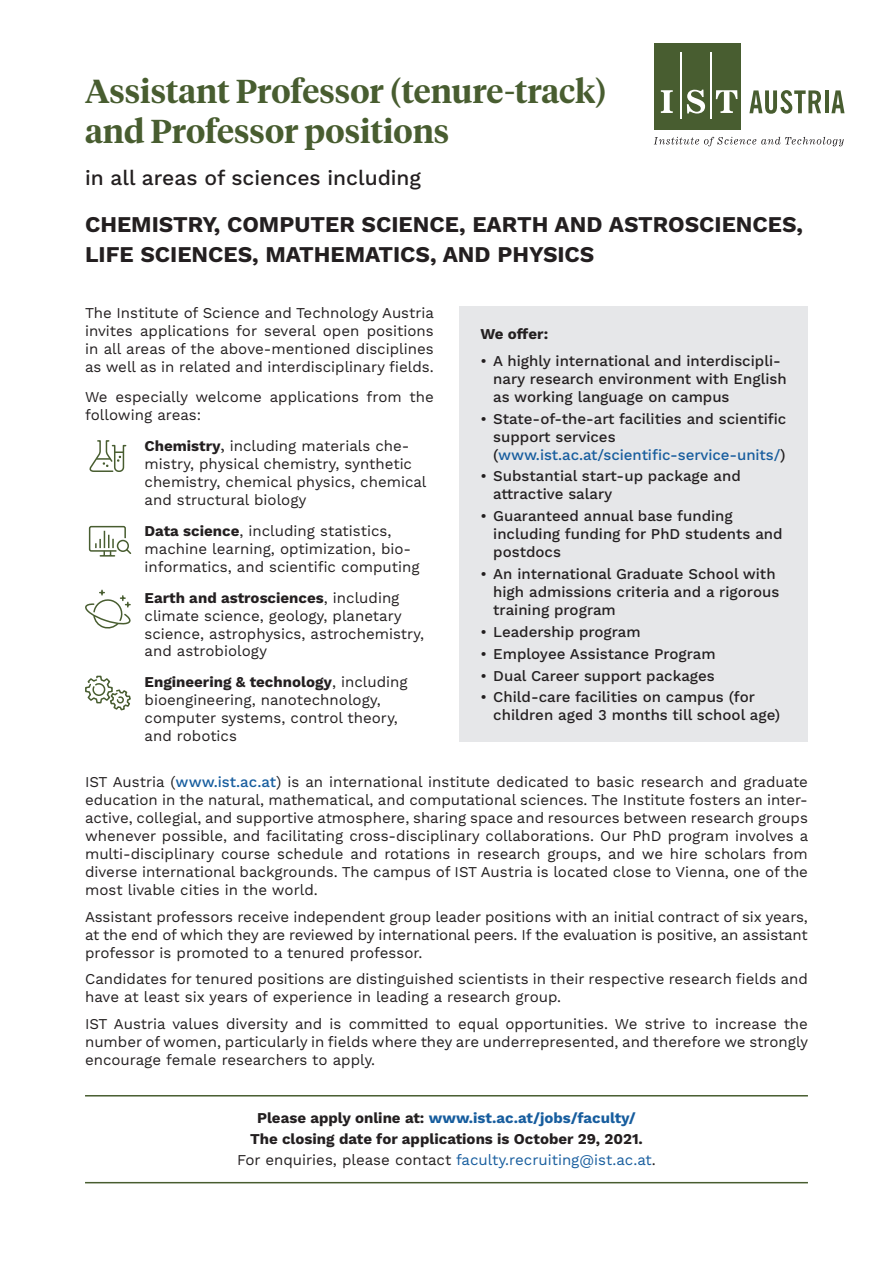
<style>
.page{position:relative;width:893px;height:1263px;background:#fff}
.page>*{position:absolute;margin:0;border:0;box-sizing:border-box;transform-origin:0 0}
.t1{font:600 33px/39.6px "Tiempos Headline";color:#485d30}
.t2{font:700 22.5px/30px "Work Sans";color:#231f20}
.t3{font:500 21px "Work Sans";color:#231f20}
.t4{font:15px/18px "Work Sans";color:#231f20}
.t5{font:500 15px/18px "Work Sans";color:#231f20}
.t6{font:700 15px/21px "Work Sans";color:#231f20;text-align:center}
.s1{font-weight:700}
.s2{font-family:"Minion Pro";font-weight:700}
.s3{color:#175d9e}
.s4{font-weight:500;color:#175d9e}
.s5{font-weight:400}
.s6{font-weight:400;color:#175d9e}
</style>
<div class="page">
<hr style="left:85px;top:1095px;width:723px;height:1px;background:#485d30">
<hr style="left:85px;top:1182px;width:723px;height:1px;background:#485d30">
<svg style="left:749px;top:90px;width:72px;height:24px"></svg>
<hr style="left:825px;top:90px;width:4px;height:23px;background:#485d30">
<svg style="left:831px;top:90px;width:13px;height:23px"></svg>
<div style="left:654px;top:43px;width:87px;height:87px;background:#485d30"></div>
<svg style="left:661px;top:90px;width:12px;height:23px"></svg>
<svg style="left:687px;top:90px;width:18px;height:24px"></svg>
<svg style="left:716px;top:90px;width:21px;height:23px"></svg>
<hr style="left:681px;top:52px;width:1px;height:67px;background:#fff">
<hr style="left:711px;top:52px;width:1px;height:67px;background:#fff">
<svg style="left:654px;top:137px;width:190px;height:9px"></svg>
<div style="left:459px;top:306px;width:349px;height:436px;background:#e6e7e9"></div>
<svg style="left:88px;top:525px;width:44px;height:32px"></svg>
<svg style="left:89px;top:440px;width:38px;height:32px"></svg>
<svg style="left:85px;top:675px;width:46px;height:36px"></svg>
<svg style="left:85px;top:589px;width:46px;height:40px"></svg>
<h1 class="t1" style="left:85px;top:70px;width:523px">Assistant Professor (tenure-track) and Professor positions</h1>
<h3 class="t3" style="left:85px;top:166px;width:338px">in all areas of sciences including</h3>
<h2 class="t2" style="left:85px;top:211px;width:720px">CHEMISTRY, COMPUTER SCIENCE, EARTH AND ASTROSCIENCES,<br>LIFE SCIENCES, MATHEMATICS, AND PHYSICS</h2>
<p class="t4" style="left:85px;top:304px;width:351px;text-align:justify">The Institute of Science and Technology Austria invites applications for several open positions in all areas of the above-mentioned disciplines as well as in related and interdisciplinary fields.</p>
<p class="t4" style="left:85px;top:389px;width:350px">We especially welcome applications from the following areas:</p>
<p class="t4" style="left:145px;top:438px;width:283px"><span class="s1">Chemistry</span><span class="s2">,</span> including materials che&shy;mistry, physical chemistry, synthetic chemistry, chemical physics, chemical and structural biology</p>
<p class="t4" style="left:145px;top:522px;width:277px"><span class="s1">Data science</span>, including statistics, machine learning, optimization, bio&shy;informatics, and scientific computing</p>
<p class="t4" style="left:145px;top:589px;width:281px"><span class="s1">Earth and astrosciences</span>, including climate science, geology, planetary science, astrophysics, astrochemistry, and astrobiology</p>
<p class="t4" style="left:145px;top:674px;width:265px"><span class="s1">Engineering &amp; technology</span>, including bioengineering, nanotechnology, computer systems, control theory, and robotics</p>
<p class="t6" style="left:480px;top:324px;width:69px">We offer:</p>
<p class="t5" style="left:493px;top:352px;width:295px;text-indent:-13px">• A highly international and interdiscipli&shy;nary research environment with English as working language on campus</p>
<p class="t5" style="left:493px;top:410px;width:295px;text-indent:-13px">• State-of-the-art facilities and scientific support services (<span class="s3">www.ist.ac.at/scientific-service-units/</span>)</p>
<p class="t5" style="left:493px;top:468px;width:249px;text-indent:-13px">• Substantial start-up package and attractive salary</p>
<p class="t5" style="left:493px;top:508px;width:291px;text-indent:-13px">• Guaranteed annual base funding including funding for PhD students and postdocs</p>
<p class="t5" style="left:493px;top:566px;width:288px;text-indent:-13px">• An international Graduate School with high admissions criteria and a rigorous training program</p>
<p class="t5" style="left:480px;top:623px;width:162px">• Leadership program</p>
<p class="t5" style="left:480px;top:645px;width:237px">• Employee Assistance Program</p>
<p class="t5" style="left:480px;top:667px;width:236px">• Dual Career support packages</p>
<p class="t5" style="left:493px;top:689px;width:288px;text-indent:-13px">• Child-care facilities on campus (for children aged 3 months till school age)</p>
<p class="t4" style="left:85px;top:774px;width:725px;text-align:justify">IST Austria (<span class="s4">www.ist.ac.at</span>) is an international institute dedicated to basic research and graduate education in the natural, mathematical, and computational sciences. The Institute fosters an inter&shy;active, collegial, and supportive atmosphere, sharing space and resources between research groups whenever possible, and facilitating cross-disciplinary collaborations. Our PhD program involves a multi-disciplinary course schedule and rotations in research groups, and we hire scholars from diverse international backgrounds. The campus of IST Austria is located close to Vienna, one of the most livable cities in the world.</p>
<p class="t4" style="left:85px;top:908px;width:724px;text-align:justify">Assistant professors receive independent group leader positions with an initial contract of six years, at the end of which they are reviewed by international peers. If the evaluation is positive, an assistant professor is promoted to a tenured professor.</p>
<p class="t4" style="left:85px;top:971px;width:724px">Candidates for tenured positions are distinguished scientists in their respective research fields and have at least six years of experience in leading a research group.</p>
<p class="t4" style="left:85px;top:1015px;width:725px;text-align:justify">IST Austria values diversity and is committed to equal opportunities. We strive to increase the number of women, particularly in fields where they are underrepresented, and therefore we strongly encourage female researchers to apply.</p>
<p class="t6" style="left:237px;top:1108px;width:420px">Please apply online at: <span class="s3">www.ist.ac.at/jobs/faculty/<br></span>The closing date for applications is October 29, 2021.<br><span class="s5">For enquiries, please contact</span> <span class="s6">faculty.recruiting@ist.ac.at</span><span class="s5">.</span></p>
</div>
